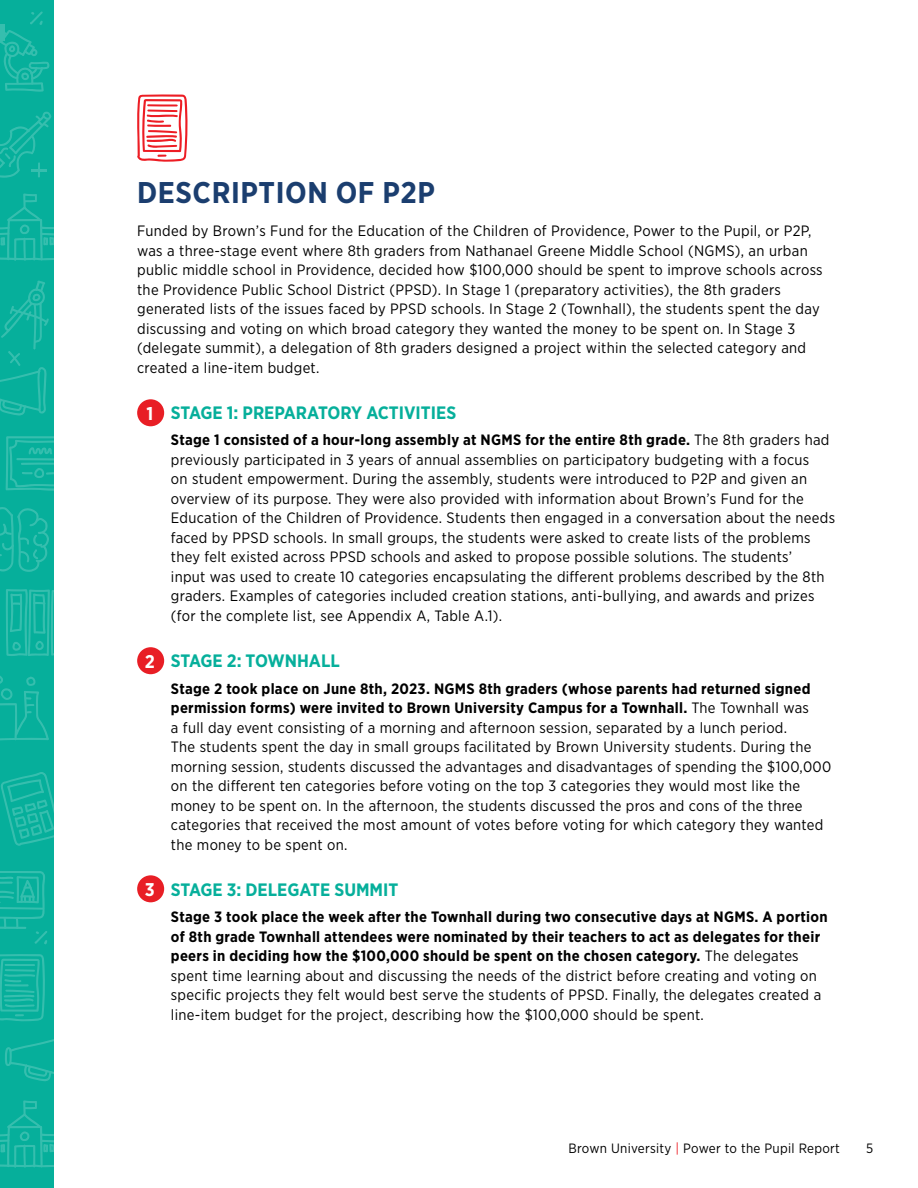
<style>
.page{position:relative;width:918px;height:1188px;background:#fff}
.page>*{position:absolute;margin:0;border:0;box-sizing:border-box;transform-origin:0 0}
.t1{font:700 30px "Gotham Narrow";letter-spacing:.02em;color:#1b3e6f}
.t2{font:700 18.45px "Gotham Narrow";color:#fff}
.t3{font:700 18px "Gotham Narrow";color:#06af9b}
.t4{font:15px/19.5px "Gotham Narrow";letter-spacing:.02em;color:#000}
.t5{font:13.5px "Gotham Narrow";letter-spacing:.02em;color:#000}
.s1{font-weight:700}
.s2{color:#ed1d24}
</style>
<div class="page">
<div style="left:137px;top:399px;width:27px;height:27px;background:#e81e25;border-radius:50%"></div>
<div style="left:137px;top:647px;width:27px;height:27px;background:#e81e25;border-radius:50%"></div>
<div style="left:137px;top:875px;width:27px;height:27px;background:#e81e25;border-radius:50%"></div>
<div style="left:0;top:0;width:54px;height:1188px;background:#06af9b"></div>
<svg style="left:0;top:194px;width:54px;height:67px"></svg>
<svg style="left:0;top:1100px;width:54px;height:68px"></svg>
<svg style="left:6px;top:436px;width:48px;height:55px"></svg>
<svg style="left:0;top:954px;width:45px;height:67px"></svg>
<svg style="left:5px;top:1039px;width:49px;height:42px"></svg>
<svg style="left:1px;top:772px;width:53px;height:74px"></svg>
<svg style="left:6px;top:589px;width:48px;height:67px"></svg>
<svg style="left:0;top:676px;width:49px;height:65px"></svg>
<svg style="left:0;top:507px;width:49px;height:65px"></svg>
<svg style="left:0;top:871px;width:47px;height:73px"></svg>
<svg style="left:0;top:12px;width:49px;height:80px"></svg>
<svg style="left:0;top:112px;width:51px;height:66px"></svg>
<svg style="left:0;top:281px;width:49px;height:135px"></svg>
<svg style="left:137px;top:94px;width:51px;height:68px"></svg>
<h1 class="t1" style="left:137px;top:173px;width:299px">DESCRIPTION OF P2P</h1>
<p class="t4" style="left:137px;top:221px;width:687px">Funded by Brown’s Fund for the Education of the Children of Providence, Power to the Pupil, or P2P, was a three-stage event where 8th graders from Nathanael Greene Middle School (NGMS), an urban public middle school in Providence, decided how $100,000 should be spent to improve schools across the Providence Public School District (PPSD). In Stage 1 (preparatory activities), the 8th graders generated lists of the issues faced by PPSD schools. In Stage 2 (Townhall), the students spent the day discussing and voting on which broad category they wanted the money to be spent on. In Stage 3 (delegate summit), a delegation of 8th graders designed a project within the selected category and created a line-item budget.</p>
<p class="t3" style="left:171px;top:401px;width:287px">STAGE 1: PREPARATORY ACTIVITIES</p>
<p class="t4" style="left:171px;top:430px;width:666px"><span class="s1">Stage 1 consisted of a hour-long assembly at NGMS for the entire 8th grade.</span> The 8th graders had previously participated in 3 years of annual assemblies on participatory budgeting with a focus<br>on student empowerment. During the assembly, students were introduced to P2P and given an overview of its purpose. They were also provided with information about Brown’s Fund for the Education of the Children of Providence. Students then engaged in a conversation about the needs faced by PPSD schools. In small groups, the students were asked to create lists of the problems they felt existed across PPSD schools and asked to propose possible solutions. The students’<br>input was used to create 10 categories encapsulating the different problems described by the 8th graders. Examples of categories included creation stations, anti-bullying, and awards and prizes (for the complete list, see Appendix A, Table A.1).</p>
<p class="t3" style="left:171px;top:650px;width:170px">STAGE 2: TOWNHALL</p>
<p class="t4" style="left:171px;top:678px;width:662px"><span class="s1">Stage 2 took place on June 8th, 2023. NGMS 8th graders (whose parents had returned signed permission forms) were invited to Brown University Campus for a Townhall.</span> The Townhall was<br>a full day event consisting of a morning and afternoon session, separated by a lunch period.<br>The students spent the day in small groups facilitated by Brown University students. During the morning session, students discussed the advantages and disadvantages of spending the $100,000 on the different ten categories before voting on the top 3 categories they would most like the money to be spent on. In the afternoon, the students discussed the pros and cons of the three categories that received the most amount of votes before voting for which category they wanted the money to be spent on.</p>
<p class="t3" style="left:171px;top:878px;width:229px">STAGE 3: DELEGATE SUMMIT</p>
<p class="t4" style="left:171px;top:907px;width:658px"><span class="s1">Stage 3 took place the week after the Townhall during two consecutive days at NGMS. A portion of 8th grade Townhall attendees were nominated by their teachers to act as delegates for their peers in deciding how the $100,000 should be spent on the chosen category.</span> The delegates spent time learning about and discussing the needs of the district before creating and voting on specific projects they felt would best serve the students of PPSD. Finally, the delegates created a line-item budget for the project, describing how the $100,000 should be spent.</p>
<p class="t2" style="left:146px;top:402px;width:8px">1</p>
<p class="t2" style="left:145px;top:650px;width:12px">2</p>
<p class="t2" style="left:145px;top:878px;width:11px">3</p>
<p class="t5" style="left:569px;top:1140px;width:273px">Brown University <span class="s2">|</span> Power to the Pupil Report</p>
<p class="t5" style="left:866px;top:1140px;width:9px">5</p>
</div>
